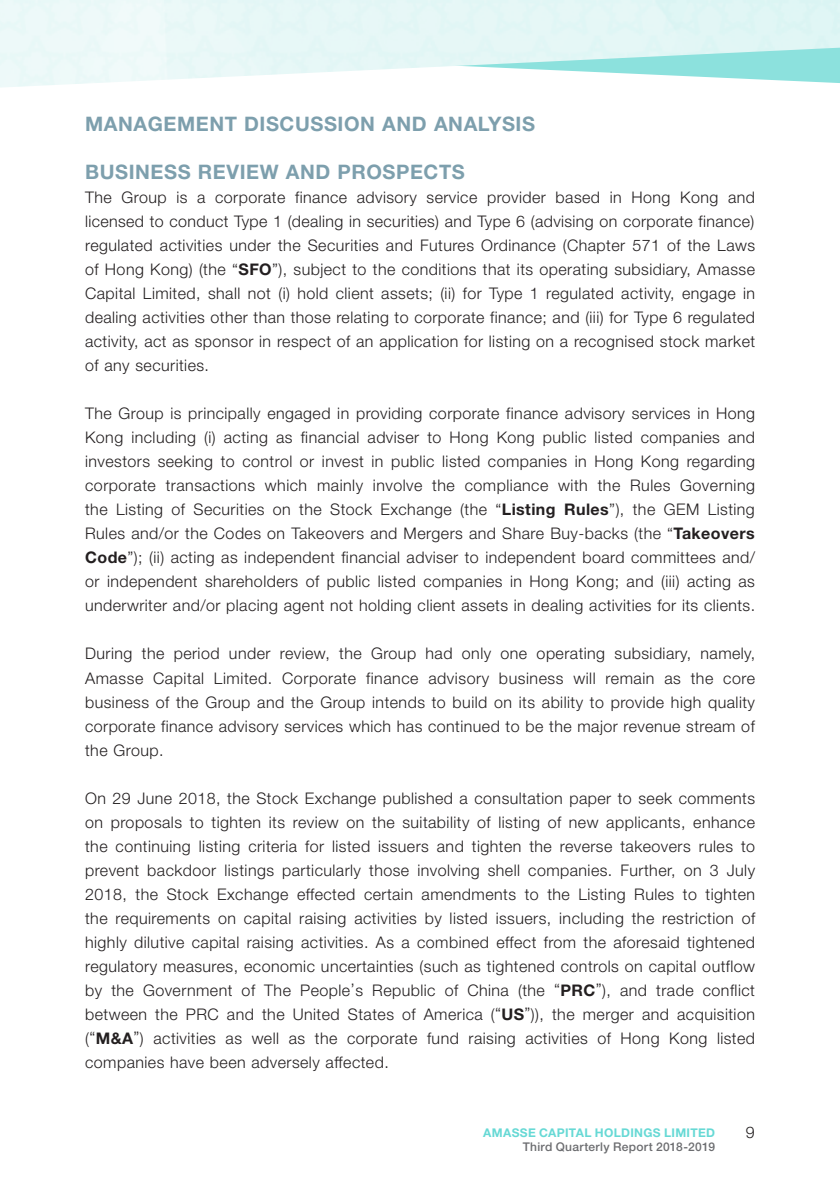
<style>
.page{position:relative;width:840px;height:1191px;background:#fff}
.page>*{position:absolute;margin:0;border:0;box-sizing:border-box;transform-origin:0 0}
.Heading_1{font:700 20px "Helvetica Neue LT Std";letter-spacing:.03em;color:#7d9fad}
.Body_Text{font:300 16px/24px "Helvetica Neue LT Std";letter-spacing:.03em;color:#231f20;text-align:justify}
.t1{font:500 12px "Helvetica Neue LT Std";letter-spacing:.025em;color:#6c6d70}
.t2{font:700 12px "Helvetica Neue LT Std";letter-spacing:.03em;color:#67d9d5}
.s1{font-weight:700}
</style>
<div class="page">
<p class="Heading_1" style="left:85px;top:112px;width:451px">MANAGEMENT DISCUSSION AND ANALYSIS</p>
<p class="Heading_1" style="left:85px;top:160px;width:381px">BUSINESS REVIEW AND PROSPECTS</p>
<p class="Body_Text" style="left:85px;top:185px;width:671px">The Group is a corporate finance advisory service provider based in Hong Kong and licensed to conduct Type 1 (dealing in securities) and Type 6 (advising on corporate finance) regulated activities under the Securities and Futures Ordinance (Chapter 571 of the Laws of Hong Kong) (the “<span class="s1">SFO</span>”), subject to the conditions that its operating subsidiary, Amasse Capital Limited, shall not (i) hold client assets; (ii) for Type 1 regulated activity, engage in dealing activities other than those relating to corporate finance; and (iii) for Type 6 regulated activity, act as sponsor in respect of an application for listing on a recognised stock market of any securities.</p>
<p class="Body_Text" style="left:85px;top:401px;width:671px">The Group is principally engaged in providing corporate finance advisory services in Hong Kong including (i) acting as financial adviser to Hong Kong public listed companies and investors seeking to control or invest in public listed companies in Hong Kong regarding corporate transactions which mainly involve the compliance with the Rules Governing the Listing of Securities on the Stock Exchange (the “<span class="s1">Listing Rules</span>”), the GEM Listing Rules and/or the Codes on Takeovers and Mergers and Share Buy-backs (the “<span class="s1">Takeovers Code</span>”); (ii) acting as independent financial adviser to independent board committees and/ or independent shareholders of public listed companies in Hong Kong; and (iii) acting as underwriter and/or placing agent not holding client assets in dealing activities for its clients.</p>
<p class="Body_Text" style="left:85px;top:641px;width:671px">During the period under review, the Group had only one operating subsidiary, namely, Amasse Capital Limited. Corporate finance advisory business will remain as the core business of the Group and the Group intends to build on its ability to provide high quality corporate finance advisory services which has continued to be the major revenue stream of the Group.</p>
<p class="Body_Text" style="left:85px;top:785px;width:671px">On 29 June 2018, the Stock Exchange published a consultation paper to seek comments on proposals to tighten its review on the suitability of listing of new applicants, enhance the continuing listing criteria for listed issuers and tighten the reverse takeovers rules to prevent backdoor listings particularly those involving shell companies. Further, on 3 July 2018, the Stock Exchange effected certain amendments to the Listing Rules to tighten the requirements on capital raising activities by listed issuers, including the restriction of highly dilutive capital raising activities. As a combined effect from the aforesaid tightened regulatory measures, economic uncertainties (such as tightened controls on capital outflow by the Government of The People’s Republic of China (the “<span class="s1">PRC</span>”), and trade conflict between the PRC and the United States of America (“<span class="s1">US</span>”)), the merger and acquisition (“<span class="s1">M&amp;A</span>”) activities as well as the corporate fund raising activities of Hong Kong listed companies have been adversely affected.</p>
<p class="t2" style="left:483px;top:1125px;width:233px">AMASSE CAPITAL HOLDINGS LIMITED</p>
<p class="Body_Text" style="left:745px;top:1119px;width:10px">9</p>
<p class="t1" style="left:522px;top:1140px;width:194px">Third Quarterly Report 2018-2019</p>
</div>
